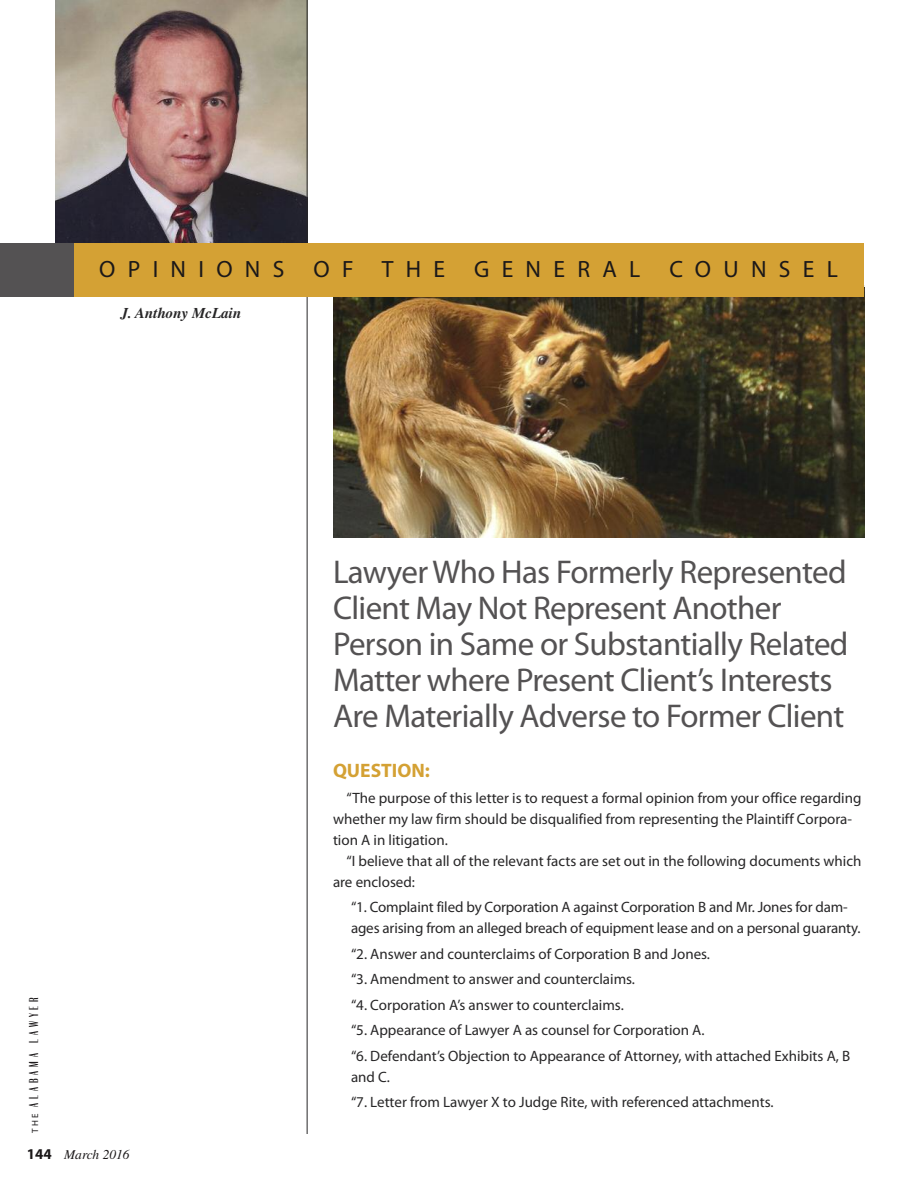
<style>
.page{position:relative;width:918px;height:1188px;background:#fff}
.page>*{position:absolute;margin:0;border:0;box-sizing:border-box;transform-origin:0 0}
.t1{font:33px/36px "Myriad Pro";letter-spacing:-.02em;color:#545253}
.t2{font:23.55px "Myriad Pro";letter-spacing:.52em;color:#1b1819}
.t3{font:700 19.5px "Myriad Pro";color:#d4a134}
.t4{font:15px/25.5px "Myriad Pro";color:#272627}
.t5{font:italic 700 15px "Times";color:#272627}
.t6{font:500 13.5px "Britannic Com D";letter-spacing:.295em;color:#1b1819}
.t7{font:italic 13.5px "Times";color:#1b1819}
.s1{font-family:"Myriad Pro";font-weight:400;font-size:9px}
.s2{font-family:"Myriad Pro";font-weight:700;font-style:normal;font-size:15px}
</style>
<div class="page">
<img style="left:55px;top:0;width:252px;height:243px">
<hr style="left:307px;top:0;width:1px;height:1134px;background:#272627">
<img style="left:333px;top:297px;width:531px;height:240px">
<div style="left:0;top:243px;width:864px;height:54px;background:#d4a134"></div>
<div style="left:0;top:243px;width:74px;height:54px;background:#545253"></div>
<h2 class="t2" style="left:99px;top:260px;width:740px">OPINIONS OF THE GENERAL COUNSEL</h2>
<p class="t5" style="left:121px;top:308px;width:122px">J. Anthony McLain</p>
<p class="t6" style="left:26px;top:1133px;width:137px;rotate:-90deg"><span class="s1">THE</span> Alabama Lawyer</p>
<p class="t7" style="left:27px;top:1150px;width:104px"><span class="s2">144</span> March 2016</p>
<h1 class="t1" style="left:333px;top:556px;width:517px">Lawyer Who Has Formerly Represented Client May Not Represent Another Person in Same or Substantially Related Matter where Present Client’s Interests Are Materially Adverse to Former Client</h1>
<h3 class="t3" style="left:333px;top:763px;width:98px">QUESTION:</h3>
<p class="t4" style="left:333px;top:788px;width:530px;line-height:21px;text-indent:14px">“The purpose of this letter is to request a formal opinion from your office regarding whether my law firm should be disqualified from representing the Plaintiff Corpora&shy;tion A in litigation.</p>
<p class="t4" style="left:333px;top:851px;width:530px;line-height:21px;text-indent:14px">“I believe that all of the relevant facts are set out in the following documents which are enclosed:</p>
<p class="t4" style="left:351px;top:898px;width:511px;line-height:21px">“1. Complaint filed by Corporation A against Corporation B and Mr. Jones for dam&shy;ages arising from an alleged breach of equipment lease and on a personal guaranty.</p>
<p class="t4" style="left:351px;top:942px;width:501px">“2. Answer and counterclaims of Corporation B and Jones.<br>“3. Amendment to answer and counterclaims.<br>“4. Corporation A’s answer to counterclaims.<br>“5. Appearance of Lawyer A as counsel for Corporation A.<br>“6. Defendant’s Objection to Appearance of Attorney, with attached Exhibits A, B</p>
<p class="t4" style="left:351px;top:1065px;width:424px">and C.<br>“7. Letter from Lawyer X to Judge Rite, with referenced attachments.</p>
</div>
